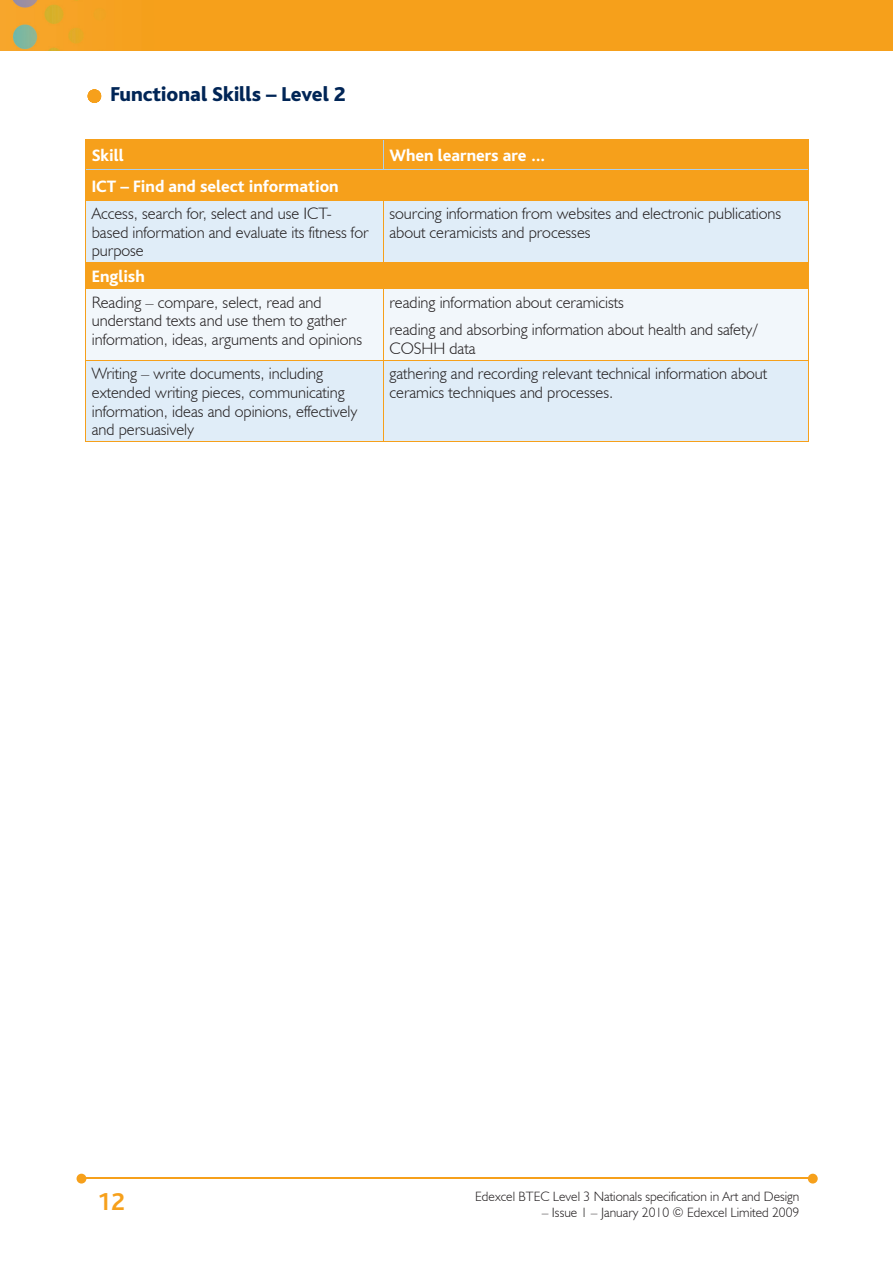
<style>
.page{position:relative;width:893px;height:1263px;background:#fff}
.page>*{position:absolute;margin:0;border:0;box-sizing:border-box;transform-origin:0 0}
.t1{font:700 25.5px "Bliss";color:#f6a01b}
.t2{font:800 21px "Bliss";color:#002556}
.t3{font:800 17.25px "Bliss";color:#fff}
.t4{font:300 16.5px/18.8px "Humanist 521 BT";color:#231f20}
.t5{font:300 13.5px "Humanist 521 BT";color:#231f20}
</style>
<div class="page">
<img style="left:0;top:0;width:893px;height:51px">
<hr style="left:82px;top:1178px;width:728px;height:1px;background:#f6a01b">
<svg style="left:808px;top:1174px;width:10px;height:9px"></svg>
<svg style="left:77px;top:1174px;width:9px;height:9px"></svg>
<svg style="left:88px;top:89px;width:13px;height:14px"></svg>
<div style="left:86px;top:140px;width:722px;height:60px;background:#f6a01b"></div>
<div style="left:86px;top:201px;width:722px;height:61px;background:#e0edf8"></div>
<div style="left:86px;top:289px;width:722px;height:71px;background:#f2f7fb"></div>
<div style="left:86px;top:361px;width:722px;height:80px;background:#e0edf8"></div>
<hr style="left:383px;top:140px;width:1px;height:30px;background:#accfed">
<hr style="left:86px;top:170px;width:297px;height:1px;background:#accfed">
<hr style="left:383px;top:170px;width:425px;height:1px;background:#accfed">
<hr style="left:85px;top:140px;width:1px;height:30px;background:#f6a01b">
<hr style="left:808px;top:140px;width:1px;height:30px;background:#f6a01b">
<hr style="left:85px;top:139px;width:298px;height:1px;background:#f6a01b">
<hr style="left:383px;top:139px;width:426px;height:1px;background:#f6a01b">
<hr style="left:383px;top:170px;width:1px;height:30px;background:#f6a01b">
<hr style="left:85px;top:170px;width:1px;height:30px;background:#f6a01b">
<hr style="left:808px;top:170px;width:1px;height:30px;background:#f6a01b">
<hr style="left:85px;top:200px;width:1px;height:62px;background:#f6a01b">
<hr style="left:85px;top:200px;width:298px;height:1px;background:#f6a01b">
<hr style="left:383px;top:200px;width:1px;height:62px;background:#f6a01b">
<hr style="left:808px;top:200px;width:1px;height:62px;background:#f6a01b">
<hr style="left:383px;top:200px;width:426px;height:1px;background:#f6a01b">
<hr style="left:85px;top:262px;width:298px;height:1px;background:#f6a01b">
<div style="left:85px;top:263px;width:724px;height:25px;background:#f6a01b"></div>
<hr style="left:383px;top:262px;width:426px;height:1px;background:#f6a01b">
<hr style="left:85px;top:289px;width:1px;height:71px;background:#f6a01b">
<hr style="left:85px;top:288px;width:298px;height:1px;background:#f6a01b">
<hr style="left:383px;top:289px;width:1px;height:71px;background:#f6a01b">
<hr style="left:808px;top:289px;width:1px;height:71px;background:#f6a01b">
<hr style="left:383px;top:288px;width:426px;height:1px;background:#f6a01b">
<hr style="left:85px;top:441px;width:298px;height:1px;background:#f6a01b">
<hr style="left:85px;top:360px;width:1px;height:81px;background:#f6a01b">
<hr style="left:85px;top:360px;width:298px;height:1px;background:#f6a01b">
<hr style="left:383px;top:441px;width:426px;height:1px;background:#f6a01b">
<hr style="left:383px;top:360px;width:1px;height:81px;background:#f6a01b">
<hr style="left:808px;top:360px;width:1px;height:81px;background:#f6a01b">
<hr style="left:383px;top:360px;width:426px;height:1px;background:#f6a01b">
<p class="t2" style="left:111px;top:83px;width:237px">Functional Skills – Level 2</p>
<p class="t3" style="left:92px;top:147px;width:33px">Skill</p>
<p class="t3" style="left:389px;top:147px;width:158px">When learners are …</p>
<p class="t3" style="left:92px;top:177px;width:248px">ICT – Find and select information</p>
<p class="t4" style="left:92px;top:204px;width:278px">Access, search for, select and use ICT&shy;based information and evaluate its fitness for purpose</p>
<p class="t4" style="left:389px;top:204px;width:393px">sourcing information from websites and electronic publications about ceramicists and processes</p>
<p class="t3" style="left:92px;top:268px;width:55px">English</p>
<p class="t4" style="left:92px;top:292px;width:272px">Reading – compare, select, read and understand texts and use them to gather information, ideas, arguments and opinions</p>
<p class="t4" style="left:389px;top:288px;width:369px;line-height:27.3px">reading information about ceramicists<br>reading and absorbing information about health and safety/</p>
<p class="t4" style="left:389px;top:338px;width:88px">COSHH data</p>
<p class="t4" style="left:92px;top:364px;width:267px">Writing – write documents, including extended writing pieces, communicating information, ideas and opinions, effectively and persuasively</p>
<p class="t4" style="left:389px;top:364px;width:379px">gathering and recording relevant technical information about ceramics techniques and processes.</p>
<h1 class="t1" style="left:97px;top:1189px;width:29px">12</h1>
<p class="t5" style="left:475px;top:1188px;width:326px">Edexcel BTEC Level 3 Nationals specification in Art and Design</p>
<p class="t5" style="left:542px;top:1204px;width:259px">– Issue 1 – January 2010 © Edexcel Limited 2009</p>
</div>
